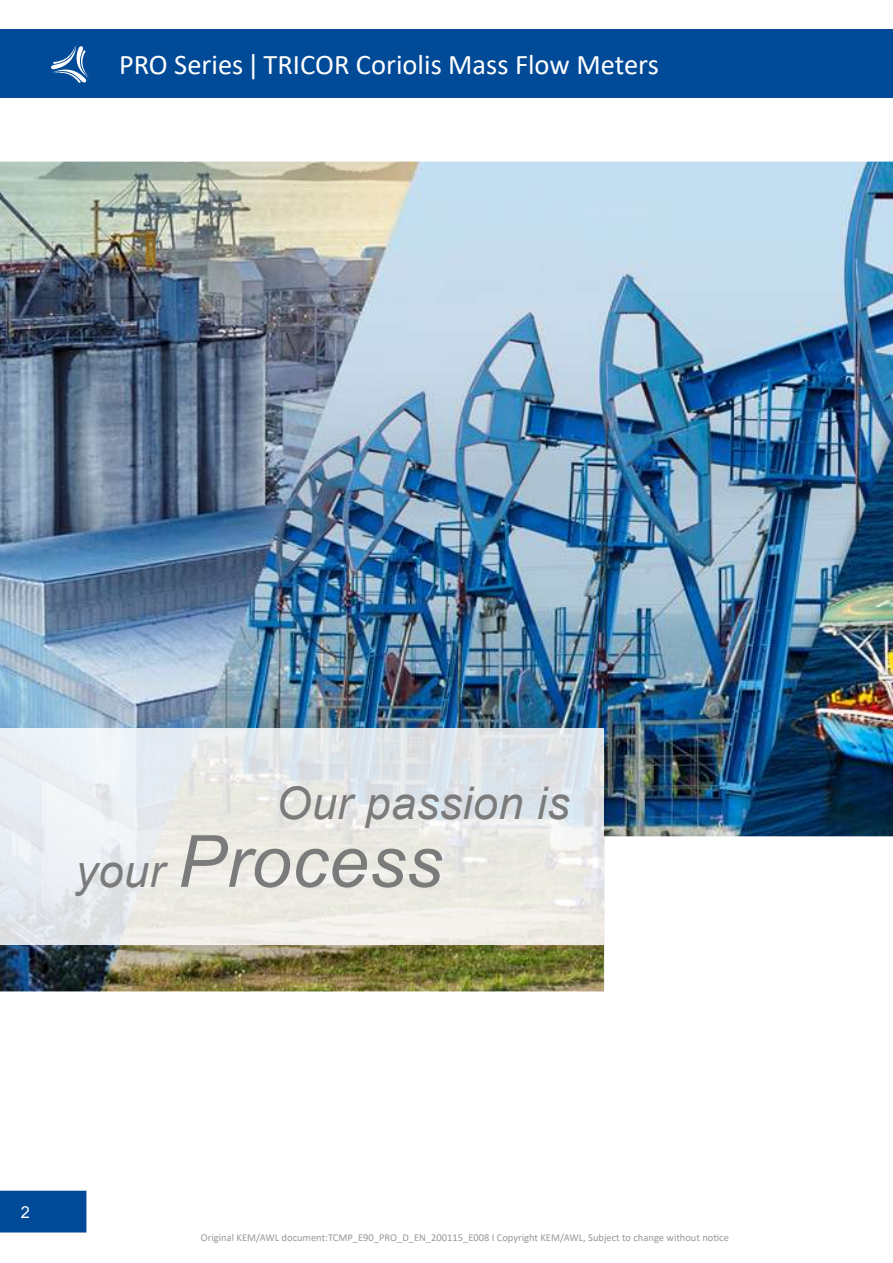
<style>
.page{position:relative;width:893px;height:1263px;background:#fff}
.page>*{position:absolute;margin:0;border:0;box-sizing:border-box;transform-origin:0 0}
.t1{font:italic 72px "Arial";letter-spacing:.01em;color:#7c7b7b}
.t2{font:italic 45px "Arial";letter-spacing:.01em;color:#7c7b7b}
.t3{font:28.5px "Calibri";color:#fff}
.t4{font:16.5px "Arial";color:#fff}
.t5{font:10.5px "Calibri";color:#999898}
.s1{font-size:45px}
</style>
<div class="page">
<div style="left:0;top:1191px;width:86px;height:41px;background:#004a98"></div>
<div style="left:0;top:30px;width:893px;height:68px;background:#004a98"></div>
<svg style="left:51px;top:45px;width:38px;height:38px"></svg>
<img style="left:0;top:162px;width:893px;height:829px">
<svg style="left:0;top:728px;width:604px;height:216px;background:#e8eae9"></svg>
<h3 class="t3" style="left:119px;top:45px;width:541px">PRO Series | TRICOR Coriolis Mass Flow Meters</h3>
<h2 class="t2" style="left:276px;top:774px;width:295px">Our passion is</h2>
<h1 class="t1" style="left:76px;top:815px;width:368px"><span class="s1">your</span> Process</h1>
<h3 class="t4" style="left:21px;top:1200px;width:11px">2</h3>
<p class="t5" style="left:201px;top:1230px;width:530px">Original KEM/AWL document:TCMP_E90_PRO_D_EN_200115_E008 I Copyright KEM/AWL, Subject to change without notice</p>
</div>
